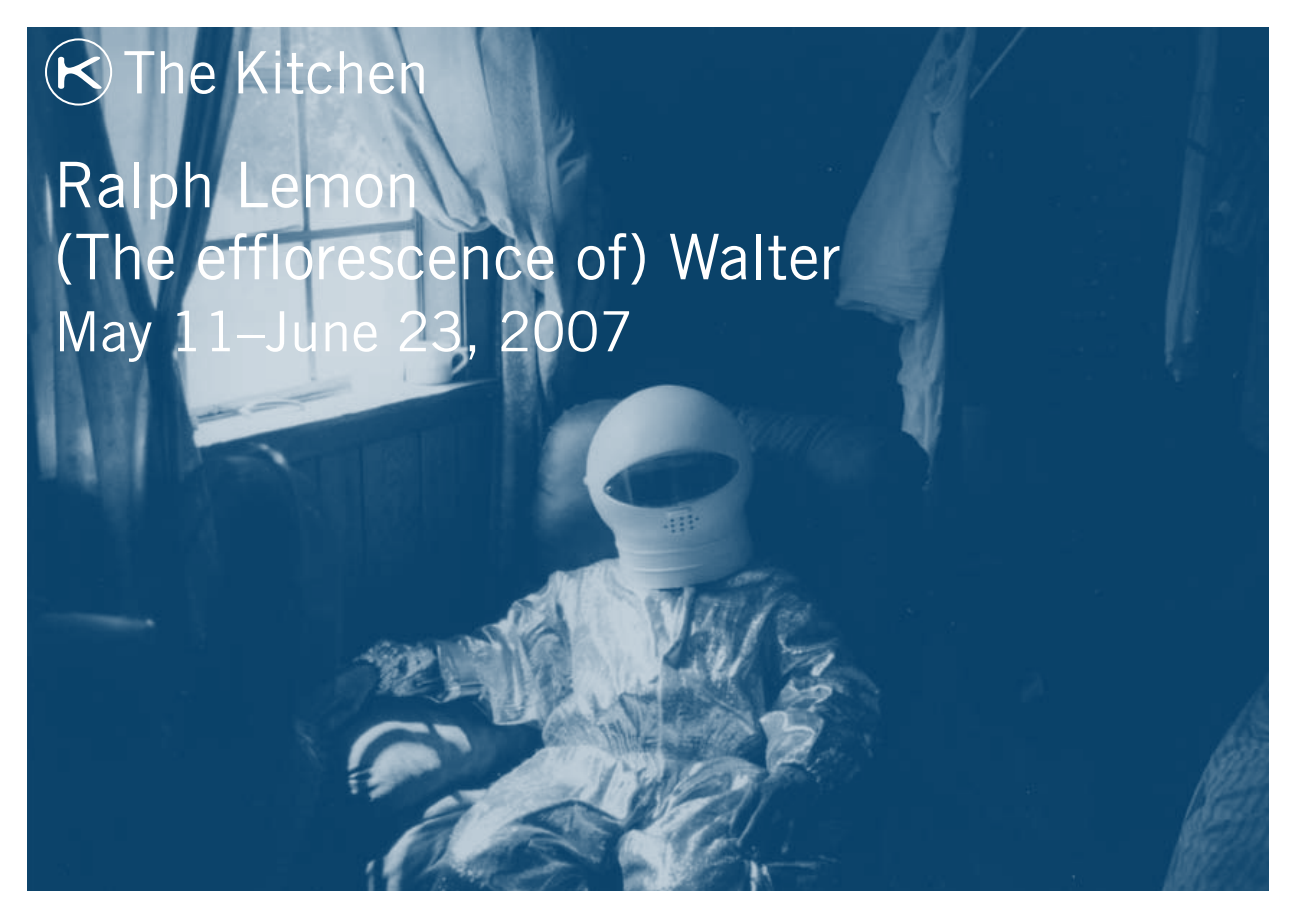
<style>
.page{position:relative;width:1296px;height:918px;background:#fff}
.page>*{position:absolute;margin:0;border:0;box-sizing:border-box;transform-origin:0 0}
.t1{font:63px/72px "Trade Gothic";color:#fff}
.t2{font:58.5px "Trade Gothic";color:#fff}
.t3{font:55.5px "Trade Gothic";color:#fff}
</style>
<div class="page">
<img style="left:27px;top:27px;width:1242px;height:864px">
<svg style="left:45px;top:38px;width:67px;height:68px"></svg>
<p class="t2" style="left:123px;top:37px;width:307px">The Kitchen</p>
<p class="t1" style="left:54px;top:148px;width:788px">Ralph Lemon<br>(The efflorescence of) Walter</p>
<p class="t3" style="left:54px;top:298px;width:581px">May 11–June 23, 2007</p>
</div>
